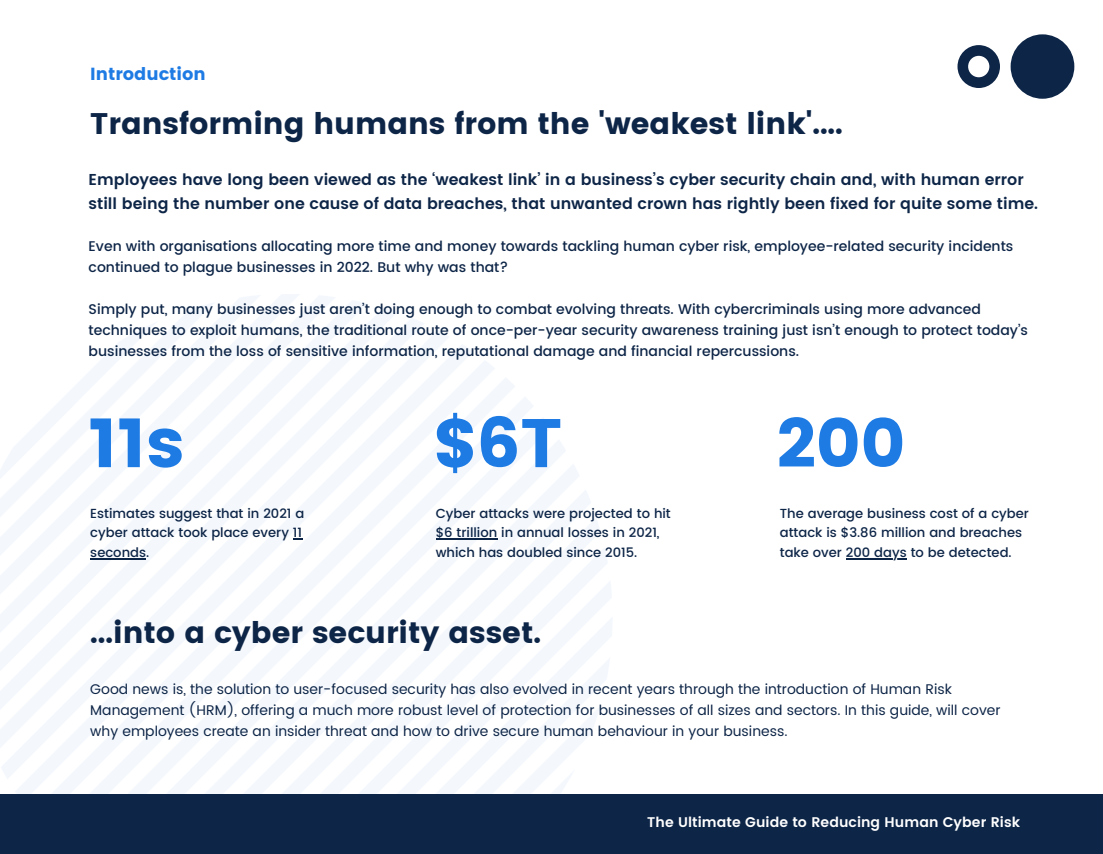
<style>
.page{position:relative;width:1103px;height:854px;background:#fff}
.page>*{position:absolute;margin:0;border:0;box-sizing:border-box;transform-origin:0 0}
.t1{font:68.6px "Poppins";color:#1e7be4}
.t2{font:29.75px "Poppins";color:#0d2547}
.t3{font:17.5px "Poppins";color:#1e7be4}
.t4{font:600 15.75px/23.3px "Poppins";color:#0d2547}
.t5{font:500 14px/21px "Poppins";color:#0d2547}
.t6{font:14px/21px "Poppins";color:#0d2547}
.t7{font:600 14px "Poppins";letter-spacing:.005em;color:#fff}
.t8{font:500 13.12px/19.8px "Poppins";color:#0d2547}
</style>
<div class="page">
<svg style="left:957px;top:34px;width:117px;height:65px"></svg>
<svg style="left:0;top:294px;width:612px;height:500px"></svg>
<div style="left:0;top:794px;width:1102px;height:59px;background:#0d2547"></div>
<hr style="left:90px;top:558px;width:56px;height:1px;background:#0d2547">
<hr style="left:436px;top:538px;width:61px;height:1px;background:#0d2547">
<hr style="left:846px;top:558px;width:60px;height:1px;background:#0d2547">
<p class="t3" style="left:90px;top:64px;width:117px">Introduction</p>
<h2 class="t2" style="left:90px;top:106px;width:754px">Transforming humans from the 'weakest link'....</h2>
<p class="t4" style="left:89px;top:168px;width:951px">Employees have long been viewed as the ‘weakest link’ in a business’s cyber security chain and, with human error still being the number one cause of data breaches, that unwanted crown has rightly been fixed for quite some time.</p>
<p class="t5" style="left:89px;top:235px;width:926px">Even with organisations allocating more time and money towards tackling human cyber risk, employee-related security incidents continued to plague businesses in 2022. But why was that?</p>
<p class="t5" style="left:89px;top:298px;width:941px">Simply put, many businesses just aren’t doing enough to combat evolving threats. With cybercriminals using more advanced techniques to exploit humans, the traditional route of once-per-year security awareness training just isn’t enough to protect today’s businesses from the loss of sensitive information, reputational damage and financial repercussions.</p>
<h1 class="t1" style="left:89px;top:403px;width:97px">11s</h1>
<p class="t8" style="left:90px;top:503px;width:215px">Estimates suggest that in 2021 a cyber attack took place every 11 seconds.</p>
<h1 class="t1" style="left:433px;top:403px;width:131px">$6T</h1>
<p class="t8" style="left:436px;top:503px;width:237px">Cyber attacks were projected to hit $6 trillion in annual losses in 2021, which has doubled since 2015.</p>
<h2 class="t2" style="left:90px;top:615px;width:452px">...into a cyber security asset.</h2>
<h1 class="t1" style="left:776px;top:403px;width:130px">200</h1>
<p class="t8" style="left:779px;top:503px;width:250px">The average business cost of a cyber attack is $3.86 million and breaches take over 200 days to be detected.</p>
<p class="t6" style="left:90px;top:678px;width:911px">Good news is, the solution to user-focused security has also evolved in recent years through the introduction of Human Risk<br>Management (HRM), offering a much more robust level of protection for businesses of all sizes and sectors. In this guide, will cover why employees create an insider threat and how to drive secure human behaviour in your business.</p>
<p class="t7" style="left:647px;top:813px;width:374px">The Ultimate Guide to Reducing Human Cyber Risk</p>
</div>
